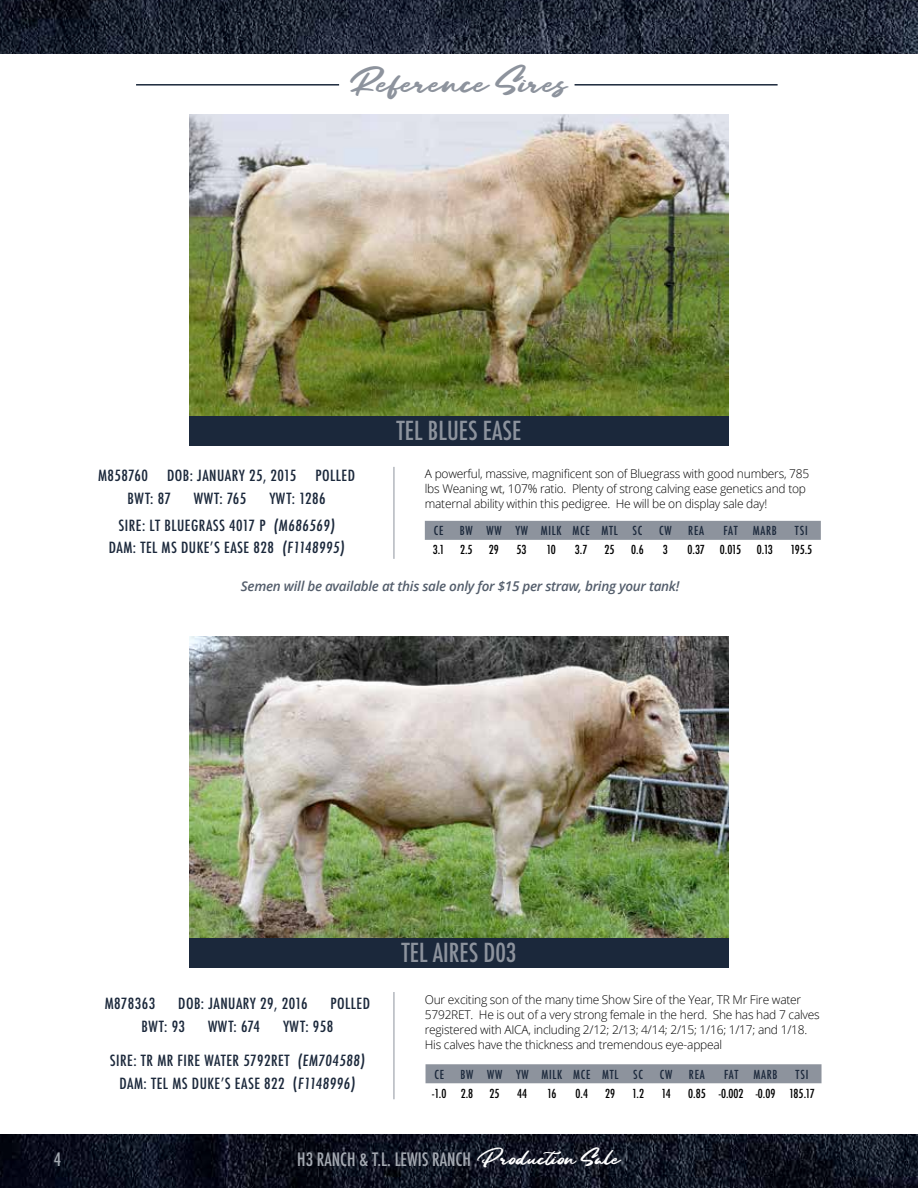
<style>
.page{position:relative;width:918px;height:1188px;background:#fff}
.page>*{position:absolute;margin:0;border:0;box-sizing:border-box;transform-origin:0 0}
.t1{font:500 condensed 25.5px "Futura";color:#8d939d}
.t2{font:19.5px "Sandiego";color:#8d939d}
.t3{font:500 condensed 18px "Futura";color:#a4a9b1}
.t4{font:500 condensed 15px/27px "Futura";letter-spacing:.03em;color:#1b283b;scale:1.05 1}
.t5{font:italic 600 13.5px "Open Sans";letter-spacing:-.02em;color:#545e6c}
.t6{font:500 condensed 12.15px "Futura";color:#000}
.t7{font:500 condensed 12.15px "Futura";letter-spacing:.06em;color:#1b283b}
.t8{font:300 12px/15px "Open Sans";letter-spacing:-.02em;color:#000}
.s1{font-family:"Sandiego";font-weight:400;font-stretch:normal;font-size:12px;color:#fff}
</style>
<div class="page">
<img style="left:0;top:0;width:918px;height:1188px">
<div style="left:0;top:54px;width:918px;height:1080px;background:#fff"></div>
<img style="left:189px;top:115px;width:540px;height:301px">
<hr style="left:136px;top:84px;width:203px;height:2px;background:#1b283b">
<hr style="left:575px;top:84px;width:203px;height:2px;background:#1b283b">
<img style="left:189px;top:636px;width:540px;height:302px">
<div style="left:426px;top:1064px;width:396px;height:19px;background:#8d939d"></div>
<div style="left:189px;top:416px;width:540px;height:30px;background:#1b283b"></div>
<div style="left:425px;top:521px;width:396px;height:19px;background:#8d939d"></div>
<hr style="left:394px;top:467px;width:1px;height:92px;background:#8d939d">
<div style="left:189px;top:938px;width:540px;height:30px;background:#1b283b"></div>
<hr style="left:394px;top:992px;width:1px;height:107px;background:#8d939d">
<h2 class="t2" style="left:351px;top:76px;width:217px">Reference Sires</h2>
<p class="t4" style="left:98px;top:462px;width:49px">M858760</p>
<p class="t4" style="left:167px;top:462px;width:125px">DOB: JANUARY 25, 2015</p>
<p class="t4" style="left:315px;top:462px;width:39px">POLLED</p>
<p class="t4" style="left:128px;top:485px;width:43px">BWT: 87</p>
<p class="t4" style="left:194px;top:485px;width:52px">WWT: 765</p>
<p class="t4" style="left:119px;top:485px;width:209px;text-indent:151px">YWT: 1286<br>SIRE: LT BLUEGRASS 4017 P (M686569)</p>
<p class="t4" style="left:109px;top:534px;width:227px">DAM: TEL MS DUKE’S EASE 828 (F1148995)</p>
<h1 class="t1" style="left:397px;top:414px;width:126px">TEL BLUES EASE</h1>
<p class="t8" style="left:425px;top:466px;width:386px">A powerful, massive, magnificent son of Bluegrass with good numbers, 785 lbs Weaning wt, 107% ratio. Plenty of strong calving ease genetics and top maternal ability within this pedigree. He will be on display sale day!</p>
<p class="t7" style="left:434px;top:523px;width:11px">CE</p>
<p class="t7" style="left:460px;top:523px;width:184px">BW WW YW MILK MCE MTL SC</p>
<p class="t7" style="left:659px;top:523px;width:14px">CW</p>
<p class="t7" style="left:688px;top:523px;width:17px">REA</p>
<p class="t7" style="left:723px;top:523px;width:16px">FAT</p>
<p class="t7" style="left:753px;top:523px;width:26px">MARB</p>
<p class="t7" style="left:795px;top:523px;width:14px">TSI</p>
<p class="t6" style="left:433px;top:542px;width:13px">3.1</p>
<p class="t6" style="left:460px;top:542px;width:14px">2.5</p>
<p class="t6" style="left:489px;top:542px;width:12px">29</p>
<p class="t6" style="left:517px;top:542px;width:12px">53</p>
<p class="t6" style="left:546px;top:542px;width:11px">10</p>
<p class="t6" style="left:575px;top:542px;width:14px">3.7</p>
<p class="t6" style="left:605px;top:542px;width:12px">25</p>
<p class="t6" style="left:631px;top:542px;width:14px">0.6</p>
<p class="t6" style="left:663px;top:542px;width:7px">3</p>
<p class="t6" style="left:688px;top:542px;width:55px">0.37 0.015</p>
<p class="t6" style="left:757px;top:542px;width:18px">0.13</p>
<p class="t6" style="left:790px;top:542px;width:23px">195.5</p>
<p class="t5" style="left:241px;top:576px;width:440px">Semen will be available at this sale only for $15 per straw, bring your tank!</p>
<p class="t4" style="left:105px;top:990px;width:50px">M878363</p>
<p class="t4" style="left:178px;top:990px;width:125px">DOB: JANUARY 29, 2016</p>
<p class="t4" style="left:330px;top:990px;width:39px">POLLED</p>
<p class="t4" style="left:141px;top:1013px;width:43px">BWT: 93</p>
<p class="t4" style="left:208px;top:1013px;width:51px">WWT: 674</p>
<p class="t4" style="left:283px;top:1013px;width:49px">YWT: 958</p>
<p class="t4" style="left:110px;top:1049px;width:246px;line-height:22.5px;text-align:center">SIRE: TR MR FIRE WATER 5792RET (EM704588)<br>DAM: TEL MS DUKE’S EASE 822 (F1148996)</p>
<h1 class="t1" style="left:401px;top:937px;width:117px">TEL AIRES D03</h1>
<p class="t8" style="left:425px;top:992px;width:396px">Our exciting son of the many time Show Sire of the Year, TR Mr Fire water 5792RET. He is out of a very strong female in the herd. She has had 7 calves registered with AICA, including 2/12; 2/13; 4/14; 2/15; 1/16; 1/17; and 1/18.<br>His calves have the thickness and tremendous eye-appeal</p>
<p class="t7" style="left:434px;top:1067px;width:11px">CE</p>
<p class="t7" style="left:461px;top:1067px;width:184px">BW WW YW MILK MCE MTL SC</p>
<p class="t7" style="left:660px;top:1067px;width:14px">CW</p>
<p class="t7" style="left:689px;top:1067px;width:17px">REA</p>
<p class="t7" style="left:724px;top:1067px;width:16px">FAT</p>
<p class="t7" style="left:754px;top:1067px;width:26px">MARB</p>
<p class="t7" style="left:796px;top:1067px;width:14px">TSI</p>
<p class="t6" style="left:432px;top:1086px;width:42px">-1.0 2.8</p>
<p class="t6" style="left:490px;top:1086px;width:12px">25</p>
<p class="t6" style="left:517px;top:1086px;width:12px">44</p>
<p class="t6" style="left:547px;top:1086px;width:11px">16</p>
<p class="t6" style="left:576px;top:1086px;width:14px">0.4</p>
<p class="t6" style="left:605px;top:1086px;width:12px">29</p>
<p class="t6" style="left:632px;top:1086px;width:13px">1.2</p>
<p class="t6" style="left:661px;top:1086px;width:11px">14</p>
<p class="t6" style="left:688px;top:1086px;width:128px">0.85 -0.002 -0.09 185.17</p>
<h3 class="t3" style="left:54px;top:1148px;width:9px">4</h3>
<h3 class="t3" style="left:297px;top:1148px;width:324px">H3 RANCH &amp; T.L. LEWIS RANCH <span class="s1">Production Sale</span></h3>
</div>
